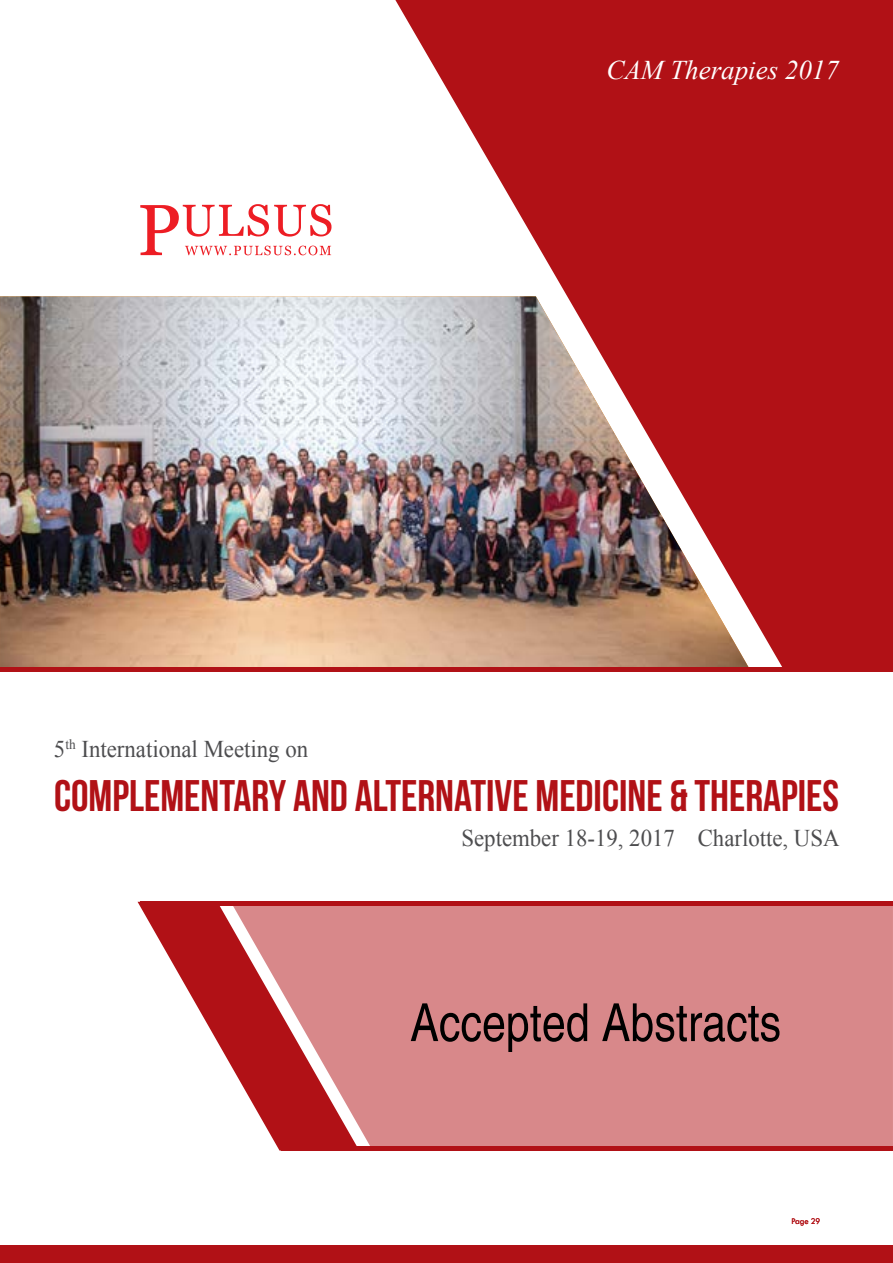
<style>
.page{position:relative;width:893px;height:1263px;background:#fff}
.page>*{position:absolute;margin:0;border:0;box-sizing:border-box;transform-origin:0 0}
.t1{font:condensed 52.5px "Helvetica";color:#000}
.t2{font:44.25px "Bebas Neue";color:#b11116}
.t3{font:italic 27px "Times New Roman";color:#fff}
.t4{font:24px "Times New Roman";color:#4d4d4f;scale:.95 1}
.t5{font:9px "Tw Cen";letter-spacing:-.02em;color:#b11116;scale:.95 1}
</style>
<div class="page">
<div style="left:359px;top:906px;width:534px;height:240px;background:#d8888a"></div>
<svg style="left:138px;top:902px;width:221px;height:248px"></svg>
<hr style="left:140px;top:902px;width:753px;height:4px;background:#b11116">
<hr style="left:281px;top:1146px;width:612px;height:4px;background:#b11116">
<svg style="left:395px;top:0;width:498px;height:668px;background:#bb3034"></svg>
<img style="left:0;top:296px;width:749px;height:372px">
<hr style="left:0;top:668px;width:893px;height:4px;background:#b11116">
<div style="left:0;top:1246px;width:893px;height:17px;background:#b11116"></div>
<svg style="left:140px;top:204px;width:191px;height:51px"></svg>
<p class="t3" style="left:606px;top:51px;width:234px">CAM Therapies 2017</p>
<p class="t4" style="left:54px;top:732px;width:269px">5<sup>th</sup> International Meeting on</p>
<h2 class="t2" style="left:54px;top:771px;width:786px">COMPLEMENTARY AND ALTERNATIVE MEDICINE &amp; THERAPIES</h2>
<p class="t4" style="left:461px;top:822px;width:399px">September 18-19, 2017 Charlotte, USA</p>
<h1 class="t1" style="left:410px;top:992px;width:372px">Accepted Abstracts</h1>
<p class="t5" style="left:792px;top:1215px;width:32px">Page 29</p>
</div>
